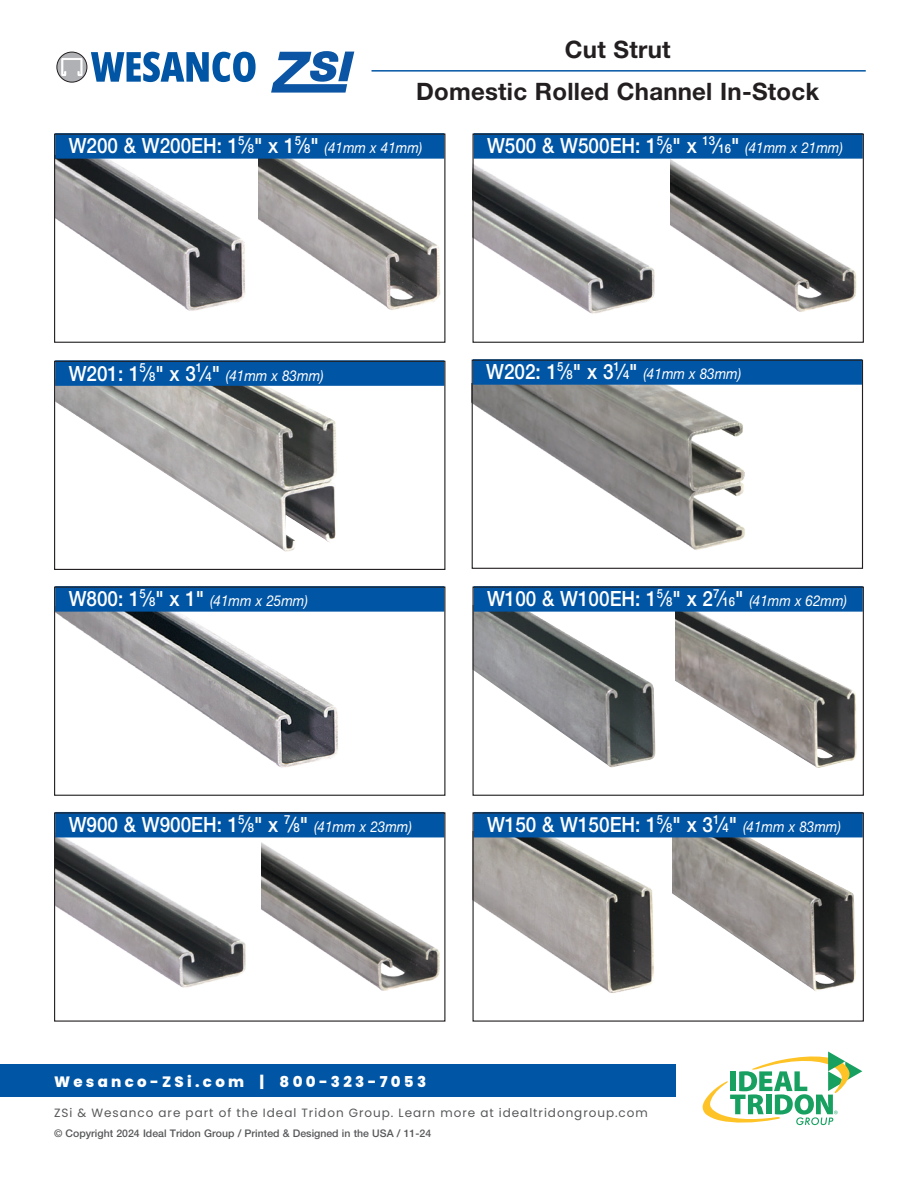
<style>
.page{position:relative;width:918px;height:1188px;background:#fff}
.page>*{position:absolute;margin:0;border:0;box-sizing:border-box;transform-origin:0 0}
.t1{font:700 24px/42.3px "Helvetica Neue LT Std";letter-spacing:.01em;color:#231f20;text-align:center}
.t2{font:500 21px "Helvetica Neue LT Std";color:#fff;scale:.9 1}
.t3{font:italic 15px "Helvetica Neue LT Std";color:#fff;scale:.9 1}
.t4{font:800 15px "Poppins";letter-spacing:.22em;color:#fff}
.t5{font:12px "Poppins";letter-spacing:.08em;color:#57585a}
.t6{font:500 10.5px "Helvetica Neue LT Std";color:#57585a}
.s1{font-size:12.6px}
.s2{font-weight:400;font-style:italic;font-size:15px}
.s3{font-weight:500;font-style:normal;font-size:21px}
.s4{font-weight:500;font-style:normal;font-size:12.6px}
</style>
<div class="page">
<img style="left:56px;top:159px;width:189px;height:152px">
<img style="left:259px;top:158px;width:187px;height:156px">
<div style="left:55px;top:133px;width:389px;height:26px;background:#0155a5"></div>
<div style="left:54px;top:134px;width:391px;height:209px;border:1px solid #231f20"></div>
<img style="left:56px;top:386px;width:281px;height:166px">
<img style="left:474px;top:385px;width:271px;height:165px">
<img style="left:56px;top:612px;width:282px;height:156px">
<img style="left:261px;top:837px;width:182px;height:154px">
<img style="left:56px;top:837px;width:200px;height:151px">
<img style="left:670px;top:159px;width:187px;height:153px">
<img style="left:474px;top:164px;width:181px;height:150px">
<img style="left:675px;top:612px;width:182px;height:156px">
<img style="left:474px;top:612px;width:181px;height:156px">
<img style="left:474px;top:837px;width:186px;height:156px">
<img style="left:672px;top:837px;width:185px;height:154px">
<div style="left:55px;top:586px;width:389px;height:26px;background:#0155a5"></div>
<div style="left:54px;top:587px;width:391px;height:209px;border:1px solid #231f20"></div>
<div style="left:473px;top:359px;width:389px;height:26px;background:#0155a5"></div>
<div style="left:472px;top:360px;width:391px;height:209px;border:1px solid #231f20"></div>
<div style="left:55px;top:360px;width:389px;height:26px;background:#0155a5"></div>
<div style="left:54px;top:361px;width:391px;height:209px;border:1px solid #231f20"></div>
<div style="left:55px;top:812px;width:389px;height:25px;background:#0155a5"></div>
<div style="left:54px;top:812px;width:391px;height:210px;border:1px solid #231f20"></div>
<div style="left:474px;top:812px;width:389px;height:25px;background:#0155a5"></div>
<div style="left:472px;top:812px;width:392px;height:210px;border:1px solid #231f20"></div>
<div style="left:474px;top:586px;width:389px;height:26px;background:#0155a5"></div>
<div style="left:472px;top:587px;width:392px;height:209px;border:1px solid #231f20"></div>
<div style="left:474px;top:133px;width:389px;height:26px;background:#0155a5"></div>
<div style="left:472px;top:134px;width:392px;height:209px;border:1px solid #231f20"></div>
<svg style="left:702px;top:1052px;width:160px;height:73px"></svg>
<div style="left:0;top:1065px;width:676px;height:32px;background:#0155a5"></div>
<hr style="left:372px;top:70px;width:494px;height:2px;background:#0155a5">
<svg style="left:271px;top:51px;width:83px;height:42px"></svg>
<svg style="left:57px;top:52px;width:30px;height:30px"></svg>
<div style="left:57px;top:52px;width:30px;height:30px;border:1px solid #231f20;border-radius:50%"></div>
<svg style="left:61px;top:58px;width:22px;height:18px"></svg>
<svg style="left:91px;top:52px;width:165px;height:30px"></svg>
<p class="t1" style="left:416px;top:27px;width:405px">Cut Strut<br>Domestic Rolled Channel In-Stock</p>
<p class="t2" style="left:69px;top:133px;width:395px">W200 &amp; W200EH: 1<sup>5</sup>⁄<span class="s1">8</span>" x 1<sup>5</sup>⁄<span class="s1">8</span>" <span class="s2">(41mm x 41mm)</span></p>
<p class="t2" style="left:487px;top:133px;width:397px">W500 &amp; W500EH: 1<sup>5</sup>⁄<span class="s1">8</span>" x <sup>13</sup>⁄<span class="s1">16</span>" <span class="s2">(41mm x 21mm)</span></p>
<p class="t2" style="left:486px;top:359px;width:150px">W202: 1<sup>5</sup>⁄<span class="s1">8</span>" x 3<sup>1</sup></p>
<p class="t3" style="left:140px;top:366px;width:206px"><sup>5</sup><span class="s3">⁄</span><span class="s4">8</span><span class="s3">" x 3</span><sup>1</sup><span class="s3">⁄</span><span class="s4">4</span><span class="s3">"</span> (41mm x 83mm)</p>
<p class="t2" style="left:69px;top:361px;width:80px">W201: 1</p>
<p class="t3" style="left:620px;top:365px;width:136px"><span class="s3">⁄</span><span class="s4">4</span><span class="s3">"</span> (41mm x 83mm)</p>
<p class="t2" style="left:69px;top:586px;width:267px">W800: 1<sup>5</sup>⁄<span class="s1">8</span>" x 1" <span class="s2">(41mm x 25mm)</span></p>
<p class="t2" style="left:487px;top:586px;width:402px">W100 &amp; W100EH: 1<sup>5</sup>⁄<span class="s1">8</span>" x 2<sup>7</sup>⁄<span class="s1">16</span>" <span class="s2">(41mm x 62mm)</span></p>
<p class="t2" style="left:69px;top:812px;width:383px">W900 &amp; W900EH: 1<sup>5</sup>⁄<span class="s1">8</span>" x <sup>7</sup>⁄<span class="s1">8</span>" <span class="s2">(41mm x 23mm)</span></p>
<p class="t2" style="left:487px;top:812px;width:395px">W150 &amp; W150EH: 1<sup>5</sup>⁄<span class="s1">8</span>" x 3<sup>1</sup>⁄<span class="s1">4</span>" <span class="s2">(41mm x 83mm)</span></p>
<p class="t4" style="left:54px;top:1073px;width:374px">Wesanco-ZSi.com | 800-323-7053</p>
<p class="t5" style="left:54px;top:1105px;width:595px">ZSi &amp; Wesanco are part of the Ideal Tridon Group. Learn more at idealtridongroup.com</p>
<p class="t6" style="left:54px;top:1127px;width:379px">© Copyright 2024 Ideal Tridon Group / Printed &amp; Designed in the USA / 11-24</p>
</div>
